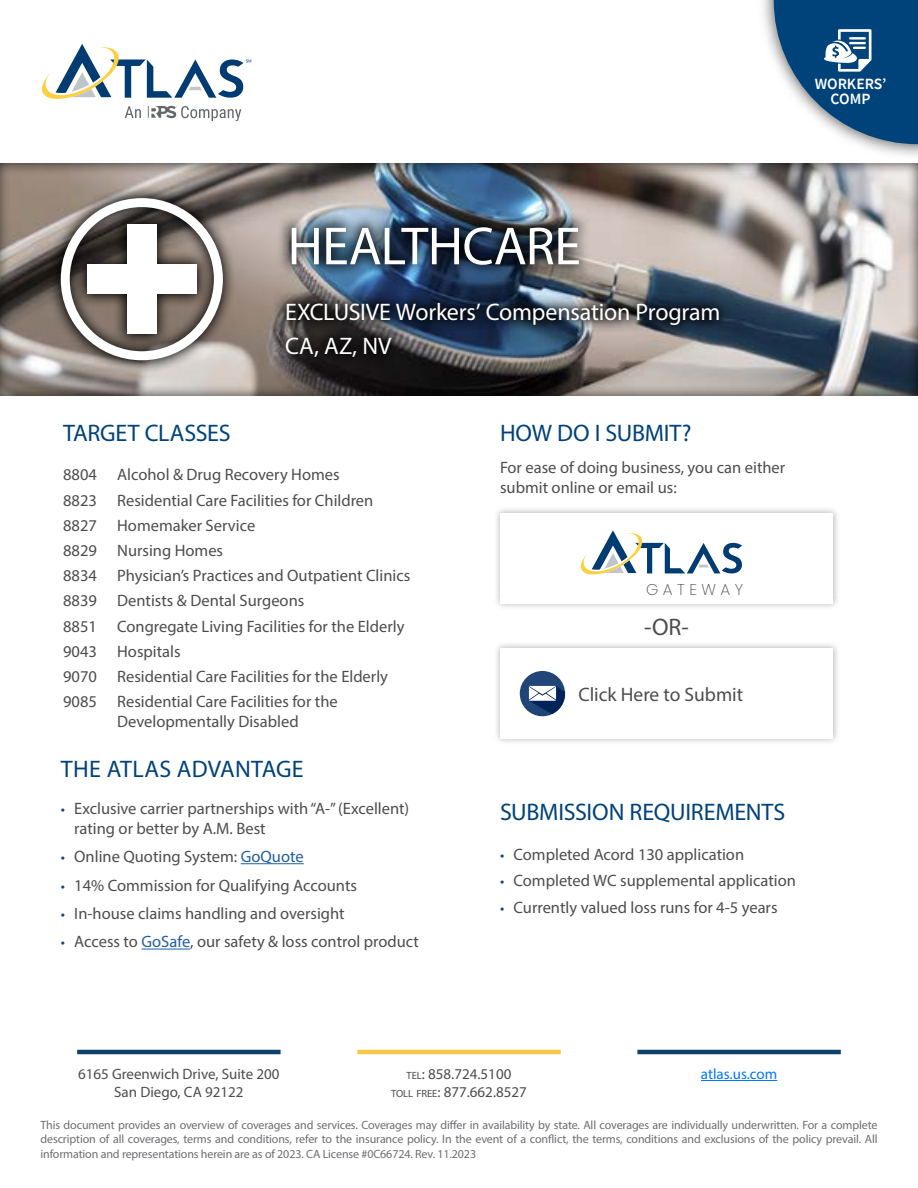
<style>
.page{position:relative;width:918px;height:1188px;background:#fff}
.page>*{position:absolute;margin:0;border:0;box-sizing:border-box;transform-origin:0 0}
.t1{font:54px "Myriad Pro";letter-spacing:-.01em;color:#fff}
.t2{font:24px "Myriad Pro";letter-spacing:-.005em;color:#00427a}
.t3{font:24px/34.5px "Myriad Pro";letter-spacing:-.01em;color:#fff}
.t4{font:24px "Myriad Pro";color:#4d4d4f}
.t5{font:19.5px "Myriad Pro";color:#4d4d4f}
.t6{font:16.5px/25.2px "Myriad Pro";color:#4d4d4f}
.t7{font:600 15.6px/14.2px "Source Sans Pro";color:#fff;text-align:center}
.t8{font:200 15.6px "Poppins";letter-spacing:.285em;color:#4e4e4f}
.t9{font:15px/18px "Myriad Pro";color:#4d4d4f;text-align:center}
.t10{font:15px "Myriad Pro";color:#07f}
.t11{font:12px/14.4px "Myriad Pro";letter-spacing:-.01em;color:#6d6e71;text-align:justify}
.s1{font-size:15px;color:#194378}
.s2{color:#215e9e}
.s3{font-size:10.5px}
.s4{font-style:inherit}
</style>
<div class="page">
<img style="left:763px;top:0;width:155px;height:151px">
<svg style="left:774px;top:0;width:144px;height:144px"></svg>
<svg style="left:125px;top:106px;width:16px;height:12px"></svg>
<svg style="left:148px;top:106px;width:93px;height:15px"></svg>
<svg style="left:42px;top:44px;width:209px;height:55px"></svg>
<hr style="left:701px;top:1080px;width:76px;height:1px;background:#07f">
<hr style="left:77px;top:1050px;width:204px;height:4px;background:#10416a">
<hr style="left:637px;top:1050px;width:204px;height:4px;background:#10416a">
<hr style="left:357px;top:1050px;width:204px;height:4px;background:#f5c947">
<div style="left:0;top:151px;width:918px;height:246px;background:#000;opacity:.75"></div>
<svg style="left:47px;top:184px;width:189px;height:189px"></svg>
<div style="left:61px;top:198px;width:162px;height:162px;border:9px solid #fff;border-radius:50%"></div>
<div style="left:127px;top:224px;width:30px;height:110px;background:#fff"></div>
<div style="left:87px;top:264px;width:110px;height:30px;background:#fff"></div>
<hr style="left:241px;top:863px;width:63px;height:1px;background:#215e9e">
<hr style="left:141px;top:949px;width:49px;height:1px;background:#215e9e">
<div style="left:493px;top:641px;width:347px;height:104px;background:#000;opacity:.3"></div>
<div style="left:500px;top:648px;width:333px;height:91px;background:#fff"></div>
<svg style="left:520px;top:671px;width:45px;height:45px"></svg>
<svg style="left:529px;top:686px;width:36px;height:30px"></svg>
<div style="left:493px;top:506px;width:347px;height:103px;background:#000;opacity:.3"></div>
<div style="left:500px;top:513px;width:333px;height:90px;background:#fff"></div>
<svg style="left:580px;top:530px;width:162px;height:45px"></svg>
<img style="left:277px;top:211px;width:315px;height:68px">
<img style="left:273px;top:288px;width:460px;height:50px">
<svg style="left:273px;top:324px;width:132px;height:47px"></svg>
<p class="t7" style="left:815px;top:77px;width:73px">WORKERS’<br>COMP</p>
<h2 class="t2" style="left:63px;top:418px;width:169px">TARGET CLASSES</h2>
<h1 class="t1" style="left:288px;top:213px;width:295px">HEALTHCARE</h1>
<h2 class="t3" style="left:285px;top:294px;width:437px">EXCLUSIVE Workers’ Compensation Program<br>CA, AZ, NV</h2>
<h2 class="t2" style="left:500px;top:418px;width:193px">HOW DO I SUBMIT?</h2>
<p class="t6" style="left:63px;top:462px;width:349px">8804 Alcohol &amp; Drug Recovery Homes<br>8823 Residential Care Facilities for Children 8827 Homemaker Service<br>8829 Nursing Homes<br>8834 Physician’s Practices and Outpatient Clinics 8839 Dentists &amp; Dental Surgeons<br>8851 Congregate Living Facilities for the Elderly 9043 Hospitals<br>9070 Residential Care Facilities for the Elderly 9085 Residential Care Facilities for the</p>
<p class="t6" style="left:117px;top:709px;width:183px">Developmentally Disabled</p>
<h2 class="t2" style="left:61px;top:754px;width:244px">THE ATLAS ADVANTAGE</h2>
<p class="t6" style="left:500px;top:457px;width:287px;line-height:19.8px">For ease of doing business, you can either submit online or email us:</p>
<p class="t8" style="left:646px;top:579px;width:99px">GATEWAY</p>
<h2 class="t4" style="left:644px;top:612px;width:46px">-OR-</h2>
<p class="t5" style="left:578px;top:682px;width:166px">Click Here to Submit</p>
<p class="t6" style="left:61px;top:795px;width:350px"><span class="s1">•</span> Exclusive carrier partnerships with “A-” (Excellent)</p>
<h2 class="t2" style="left:500px;top:797px;width:287px">SUBMISSION REQUIREMENTS</h2>
<p class="t6" style="left:74px;top:815px;width:193px">rating or better by A.M. Best</p>
<p class="t6" style="left:61px;top:844px;width:244px"><span class="s1">•</span> Online Quoting System: <span class="s2">GoQuote</span></p>
<p class="t6" style="left:61px;top:872px;width:298px"><span class="s1">•</span> 14% Commission for Qualifying Accounts</p>
<p class="t6" style="left:61px;top:901px;width:285px"><span class="s1">•</span> In-house claims handling and oversight</p>
<p class="t6" style="left:61px;top:929px;width:360px"><span class="s1">•</span> Access to <span class="s2">GoSafe</span>, our safety &amp; loss control product</p>
<p class="t6" style="left:500px;top:842px;width:246px"><span class="s1">•</span> Completed Acord 130 application</p>
<p class="t6" style="left:500px;top:867px;width:297px"><span class="s1">•</span> Completed WC supplemental application</p>
<p class="t6" style="left:500px;top:894px;width:279px"><span class="s1">•</span> Currently valued loss runs for 4-5 years</p>
<p class="t9" style="left:78px;top:1065px;width:203px">6165 Greenwich Drive, Suite 200<br>San Diego, CA 92122</p>
<p class="t9" style="left:407px;top:1065px;width:106px"><span class="s3">TEL</span><span class="s4">:</span> 858.724.5100</p>
<p class="t10" style="left:701px;top:1065px;width:78px">atlas.us.com</p>
<p class="t9" style="left:391px;top:1083px;width:137px"><span class="s3">TOLL FREE</span><span class="s4">:</span> 877.662.8527</p>
<p class="t11" style="left:40px;top:1118px;width:839px">This document provides an overview of coverages and services. Coverages may differ in availability by state. All coverages are individually underwritten. For a complete description of all coverages, terms and conditions, refer to the insurance policy. In the event of a conflict, the terms, conditions and exclusions of the policy prevail. All information and representations herein are as of 2023. CA License #0C66724. Rev. 11.2023</p>
</div>
